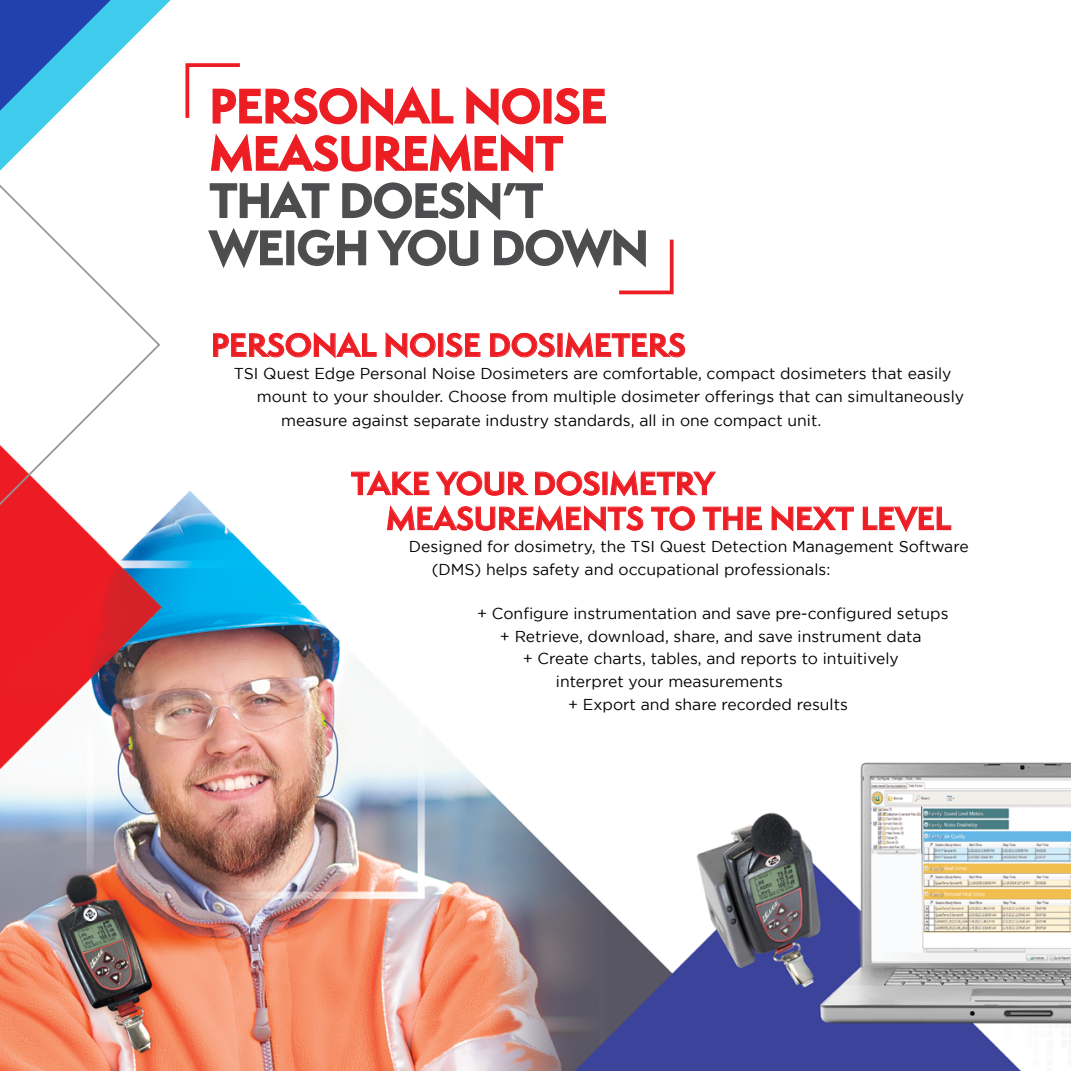
<style>
.page{position:relative;width:1071px;height:1071px;background:#fff}
.page>*{position:absolute;margin:0;border:0;box-sizing:border-box;transform-origin:0 0}
.t1{font:700 43.75px/47.2px "Semplicita Pro";color:#ed1d24}
.t2{font:700 43.75px/47.2px "Semplicita Pro";color:#4d4d4f}
.t3{font:700 29.75px/35px "Semplicita Pro";color:#ed1d24}
.t4{font:15.75px/22.8px "Gotham";color:#000}
</style>
<div class="page">
<img style="left:0;top:294px;width:1071px;height:777px">
<svg style="left:213px;top:331px;width:164px;height:27px"></svg>
<svg style="left:385px;top:331px;width:51px;height:27px"></svg>
<div style="left:438px;top:333px;width:5px;height:24px;border:1px solid #ed1d24"></div>
<svg style="left:445px;top:332px;width:36px;height:26px"></svg>
<svg style="left:490px;top:332px;width:65px;height:26px"></svg>
<svg style="left:565px;top:331px;width:121px;height:28px"></svg>
<svg style="left:351px;top:469px;width:178px;height:27px"></svg>
<svg style="left:535px;top:471px;width:65px;height:25px"></svg>
<svg style="left:610px;top:469px;width:107px;height:28px"></svg>
<svg style="left:387px;top:504px;width:257px;height:28px"></svg>
<svg style="left:651px;top:506px;width:44px;height:25px"></svg>
<svg style="left:702px;top:506px;width:60px;height:25px"></svg>
<svg style="left:771px;top:504px;width:83px;height:28px"></svg>
<svg style="left:862px;top:506px;width:90px;height:26px"></svg>
<svg style="left:213px;top:63px;width:461px;height:231px"></svg>
<svg style="left:111px;top:0;width:102px;height:372px"></svg>
<svg style="left:0;top:0;width:111px;height:109px;background:#4289cd"></svg>
<svg style="left:0;top:109px;width:162px;height:472px"></svg>
<p class="t1" style="left:210px;top:82px;width:398px">PERSONAL NOISE<br>MEASUREMENT</p>
<p class="t2" style="left:210px;top:176px;width:440px">THAT DOESN’T<br>WEIGH YOU DOWN</p>
<p class="t3" style="left:211px;top:327px;width:476px">PERSONAL NOISE DOSIMETERS</p>
<p class="t4" style="left:234px;top:362px;width:719px">TSI Quest Edge Personal Noise Dosimeters are comfortable, compact dosimeters that easily</p>
<p class="t4" style="left:281px;top:384px;width:684px;line-height:24.5px;text-indent:-24px">mount to your shoulder. Choose from multiple dosimeter offerings that can simultaneously measure against separate industry standards, all in one compact unit.</p>
<p class="t3" style="left:386px;top:466px;width:567px;text-indent:-35px">TAKE YOUR DOSIMETRY<br>MEASUREMENTS TO THE NEXT LEVEL</p>
<p class="t4" style="left:432px;top:535px;width:539px;text-indent:-23px">Designed for dosimetry, the TSI Quest Detection Management Software (DMS) helps safety and occupational professionals:</p>
<p class="t4" style="left:477px;top:602px;width:473px">+ Configure instrumentation and save pre-configured setups</p>
<p class="t4" style="left:500px;top:624px;width:423px">+ Retrieve, download, share, and save instrument data</p>
<p class="t4" style="left:556px;top:647px;width:344px;text-indent:-33px">+ Create charts, tables, and reports to intuitively interpret your measurements</p>
<p class="t4" style="left:568px;top:693px;width:281px">+ Export and share recorded results</p>
</div>
